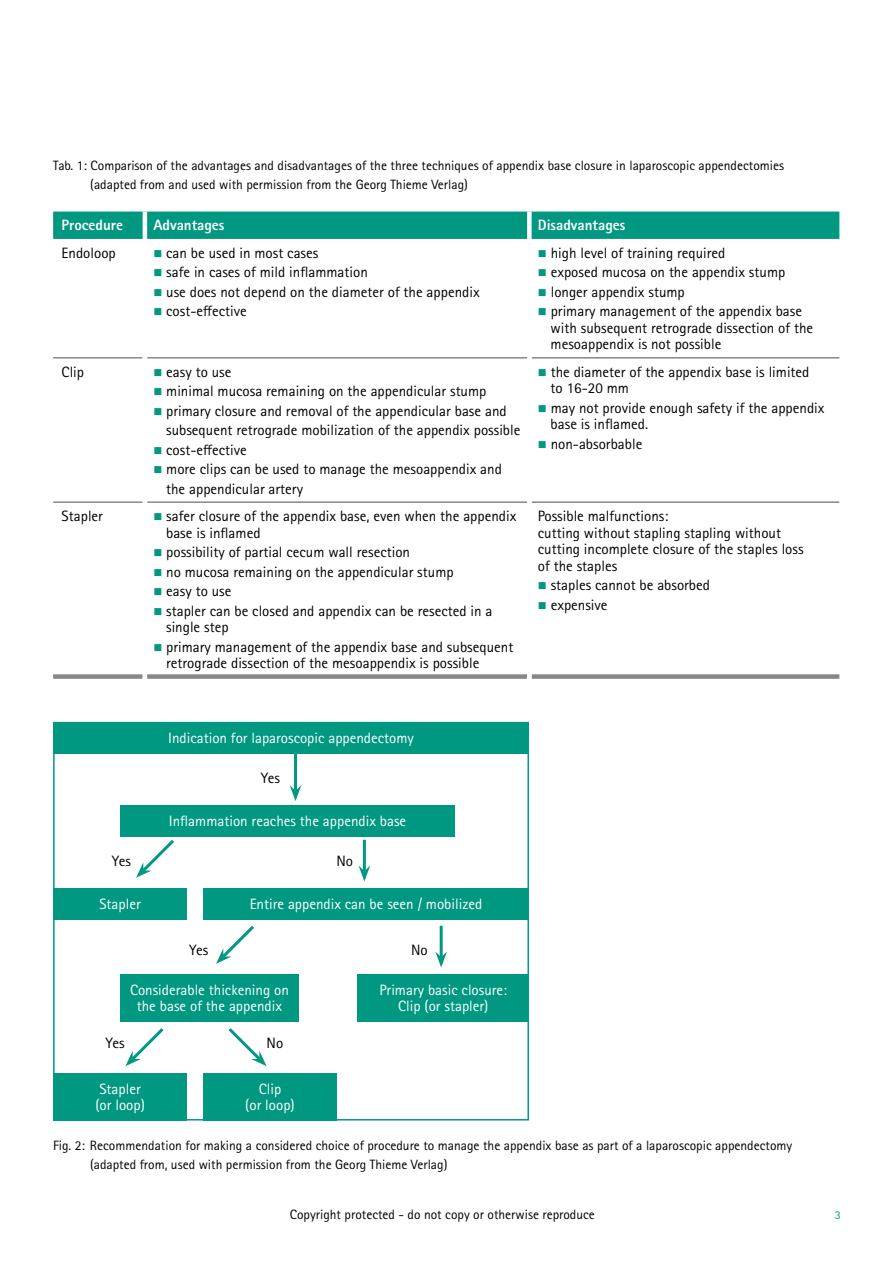
<style>
.page{position:relative;width:893px;height:1263px;background:#fff}
.page>*{position:absolute;margin:0;border:0;box-sizing:border-box;transform-origin:0 0}
.t1{font:15px/16.5px "Rotis Sans Serif Pro";color:#000}
.t2{font:15px/16.5px "Rotis Sans Serif Pro";color:#fff;text-align:center}
.t3{font:800 15px "Rotis Sans Serif Pro";color:#fff}
.t4{font:13.5px/19.5px "Rotis Sans Serif Pro";color:#000}
.t5{font:12px "Rotis Sans Serif Pro";color:#009881}
.s1{color:#009881}
</style>
<div class="page">
<div style="left:53px;top:212px;width:786px;height:27px;background:#009881"></div>
<hr style="left:53px;top:357px;width:90px;height:2px;background:#878786">
<hr style="left:147px;top:357px;width:380px;height:2px;background:#878786">
<hr style="left:532px;top:357px;width:307px;height:2px;background:#878786">
<hr style="left:53px;top:501px;width:90px;height:2px;background:#878786">
<hr style="left:147px;top:501px;width:380px;height:2px;background:#878786">
<hr style="left:532px;top:501px;width:307px;height:2px;background:#878786">
<div style="left:53px;top:674px;width:90px;height:5px;background:#878786"></div>
<div style="left:147px;top:674px;width:380px;height:5px;background:#878786"></div>
<div style="left:532px;top:674px;width:307px;height:5px;background:#878786"></div>
<hr style="left:143px;top:212px;width:4px;height:27px;background:#fff">
<div style="left:527px;top:212px;width:5px;height:27px;background:#fff"></div>
<div style="left:53px;top:722px;width:476px;height:32px;background:#009881"></div>
<div style="left:120px;top:805px;width:335px;height:32px;background:#009881"></div>
<div style="left:53px;top:888px;width:134px;height:31px;background:#009881"></div>
<div style="left:120px;top:974px;width:179px;height:48px;background:#009881"></div>
<div style="left:53px;top:1073px;width:134px;height:47px;background:#009881"></div>
<div style="left:203px;top:1073px;width:134px;height:47px;background:#009881"></div>
<div style="left:358px;top:974px;width:171px;height:48px;background:#009881"></div>
<div style="left:203px;top:888px;width:326px;height:31px;background:#009881"></div>
<hr style="left:294px;top:749px;width:3px;height:42px;background:#009883">
<svg style="left:290px;top:785px;width:11px;height:16px"></svg>
<svg style="left:136px;top:840px;width:38px;height:38px"></svg>
<svg style="left:216px;top:926px;width:38px;height:38px"></svg>
<svg style="left:125px;top:1028px;width:39px;height:38px"></svg>
<svg style="left:228px;top:1028px;width:39px;height:38px"></svg>
<hr style="left:363px;top:840px;width:3px;height:31px;background:#009883">
<svg style="left:358px;top:865px;width:12px;height:16px"></svg>
<hr style="left:440px;top:926px;width:3px;height:31px;background:#009883">
<svg style="left:435px;top:951px;width:12px;height:16px"></svg>
<div style="left:53px;top:722px;width:476px;height:398px;border:2px solid #009883"></div>
<p class="t4" style="left:90px;top:156px;width:695px;text-indent:-37px">Tab. 1: Comparison of the advantages and disadvantages of the three techniques of appendix base closure in laparoscopic appendectomies (adapted from and used with permission from the Georg Thieme Verlag)</p>
<p class="t3" style="left:62px;top:216px;width:63px">Procedure</p>
<p class="t3" style="left:153px;top:216px;width:73px">Advantages</p>
<p class="t3" style="left:538px;top:216px;width:89px">Disadvantages</p>
<p class="t1" style="left:62px;top:245px;width:56px">Endoloop</p>
<p class="t1" style="left:153px;top:245px;width:166px"><span class="s1">■</span> can be used in most cases</p>
<p class="t1" style="left:153px;top:264px;width:216px"><span class="s1">■</span> safe in cases of mild inflammation</p>
<p class="t1" style="left:153px;top:284px;width:328px"><span class="s1">■</span> use does not depend on the diameter of the appendix</p>
<p class="t1" style="left:153px;top:303px;width:95px"><span class="s1">■</span> cost-effective</p>
<p class="t1" style="left:538px;top:245px;width:189px"><span class="s1">■</span> high level of training required</p>
<p class="t1" style="left:538px;top:264px;width:249px"><span class="s1">■</span> exposed mucosa on the appendix stump</p>
<p class="t1" style="left:538px;top:284px;width:148px"><span class="s1">■</span> longer appendix stump</p>
<p class="t1" style="left:551px;top:303px;width:264px;text-indent:-13px"><span class="s1">■</span> primary management of the appendix base with subsequent retrograde dissection of the mesoappendix is not possible</p>
<p class="t1" style="left:62px;top:363px;width:24px">Clip</p>
<p class="t1" style="left:153px;top:363px;width:80px"><span class="s1">■</span> easy to use</p>
<p class="t1" style="left:153px;top:383px;width:335px"><span class="s1">■</span> minimal mucosa remaining on the appendicular stump</p>
<p class="t1" style="left:166px;top:401px;width:356px;line-height:19.5px;text-indent:-13px"><span class="s1">■</span> primary closure and removal of the appendicular base and subsequent retrograde mobilization of the appendix possible</p>
<p class="t1" style="left:153px;top:441px;width:95px"><span class="s1">■</span> cost-effective</p>
<p class="t1" style="left:166px;top:459px;width:337px;line-height:19.5px;text-indent:-13px"><span class="s1">■</span> more clips can be used to manage the mesoappendix and the appendicular artery</p>
<p class="t1" style="left:62px;top:508px;width:43px">Stapler</p>
<p class="t1" style="left:166px;top:508px;width:352px;text-indent:-13px"><span class="s1">■</span> safer closure of the appendix base, even when the appendix base is inflamed</p>
<p class="t1" style="left:153px;top:544px;width:258px"><span class="s1">■</span> possibility of partial cecum wall resection</p>
<p class="t1" style="left:153px;top:563px;width:302px"><span class="s1">■</span> no mucosa remaining on the appendicular stump</p>
<p class="t1" style="left:153px;top:583px;width:80px"><span class="s1">■</span> easy to use</p>
<p class="t1" style="left:166px;top:602px;width:328px;text-indent:-13px"><span class="s1">■</span> stapler can be closed and appendix can be resected in a single step</p>
<p class="t1" style="left:166px;top:638px;width:349px;text-indent:-13px"><span class="s1">■</span> primary management of the appendix base and subsequent retrograde dissection of the mesoappendix is possible</p>
<p class="t1" style="left:551px;top:363px;width:260px;text-indent:-13px"><span class="s1">■</span> the diameter of the appendix base is limited to 16-20 mm</p>
<p class="t1" style="left:551px;top:399px;width:275px;text-indent:-13px"><span class="s1">■</span> may not provide enough safety if the appendix base is inflamed.</p>
<p class="t1" style="left:538px;top:435px;width:106px"><span class="s1">■</span> non-absorbable</p>
<p class="t1" style="left:538px;top:508px;width:267px">Possible malfunctions:<br>cutting without stapling stapling without cutting incomplete closure of the staples loss of the staples</p>
<p class="t1" style="left:538px;top:577px;width:174px"><span class="s1">■</span> staples cannot be absorbed</p>
<p class="t1" style="left:538px;top:596px;width:71px"><span class="s1">■</span> expensive</p>
<p class="t2" style="left:168px;top:730px;width:247px">Indication for laparoscopic appendectomy</p>
<p class="t1" style="left:261px;top:769px;width:21px">Yes</p>
<p class="t1" style="left:112px;top:853px;width:21px">Yes</p>
<p class="t2" style="left:99px;top:896px;width:43px">Stapler</p>
<p class="t2" style="left:169px;top:813px;width:239px">Inflammation reaches the appendix base</p>
<p class="t1" style="left:336px;top:853px;width:18px">No</p>
<p class="t1" style="left:189px;top:941px;width:21px">Yes</p>
<p class="t2" style="left:250px;top:896px;width:234px">Entire appendix can be seen / mobilized</p>
<p class="t1" style="left:411px;top:941px;width:18px">No</p>
<p class="t2" style="left:130px;top:981px;width:160px">Considerable thickening on the base of the appendix</p>
<p class="t1" style="left:106px;top:1034px;width:21px">Yes</p>
<p class="t1" style="left:267px;top:1034px;width:18px">No</p>
<p class="t2" style="left:95px;top:1080px;width:51px;text-align:left">Stapler (or loop)</p>
<p class="t2" style="left:245px;top:1080px;width:51px">Clip<br>(or loop)</p>
<p class="t2" style="left:379px;top:981px;width:129px">Primary basic closure:<br>Clip (or stapler)</p>
<p class="t4" style="left:90px;top:1135px;width:704px;text-indent:-37px">Fig. 2: Recommendation for making a considered choice of procedure to manage the appendix base as part of a laparoscopic appendectomy (adapted from, used with permission from the Georg Thieme Verlag)</p>
<p class="t4" style="left:290px;top:1204px;width:307px">Copyright protected - do not copy or otherwise reproduce</p>
<p class="t5" style="left:835px;top:1207px;width:7px">3</p>
</div>
